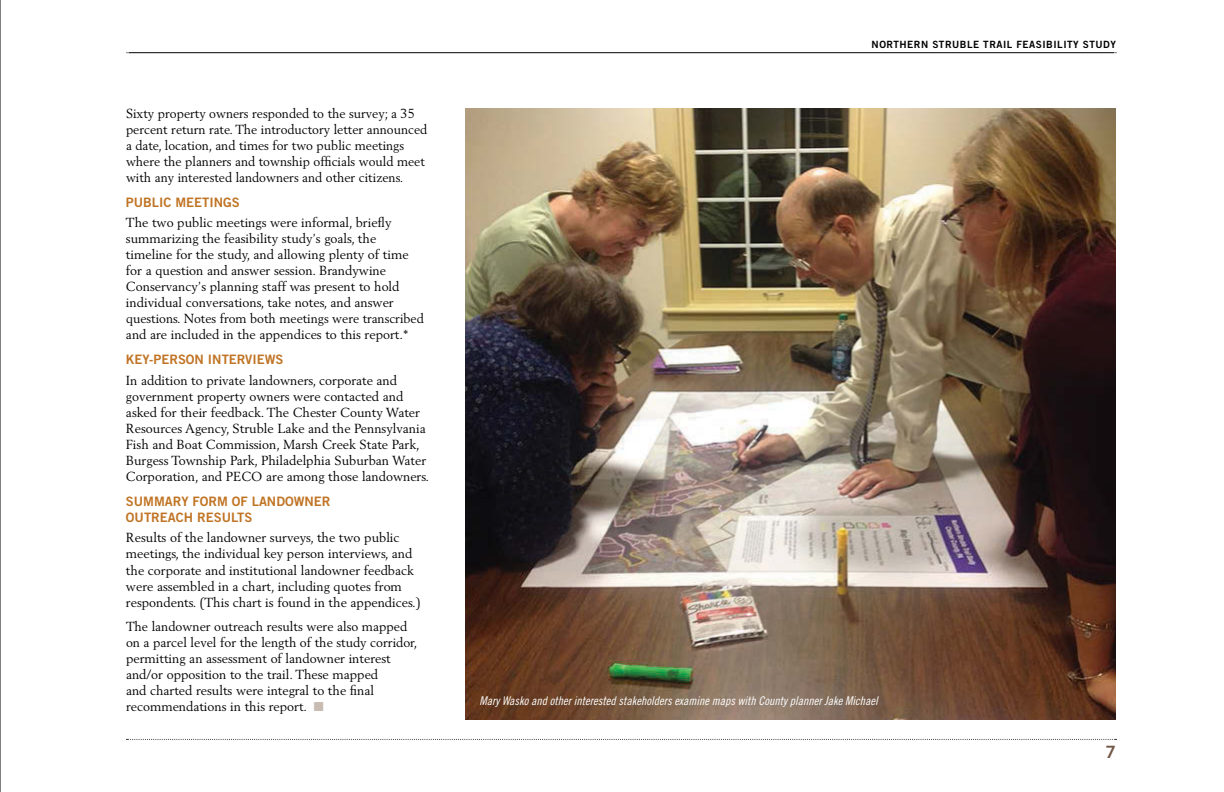
<style>
.page{position:relative;width:1224px;height:792px;background:#fff}
.page>*{position:absolute;margin:0;border:0;box-sizing:border-box;transform-origin:0 0}
.t1{font:17px "Trade Gothic Bold Two";color:#735745}
.t2{font:13px/16px "Berling";color:#000}
.t3{font:13px/16px "Trade Gothic Bold Two";color:#c07424}
.t4{font:12px "Trade Gothic Cond Eighteen Obl";color:#fff}
.t5{font:10px "Trade Gothic Bold Two";letter-spacing:.05em;color:#000}
.s1{color:#c8bbb1}
</style>
<div class="page">
<hr style="left:129px;top:52px;width:985px;height:1px;background:#000">
<svg style="left:126px;top:739px;width:991px;height:1px"></svg>
<hr style="left:0;top:0;width:1px;height:792px;background:#000">
<img style="left:466px;top:108px;width:650px;height:612px">
<p class="t2" style="left:126px;top:105px;width:303px">Sixty property owners responded to the survey; a 35 percent return rate. The introductory letter announced a date, location, and times for two public meetings where the planners and township officials would meet with any interested landowners and other citizens.</p>
<p class="t3" style="left:126px;top:194px;width:115px">PUBLIC MEETINGS</p>
<p class="t2" style="left:126px;top:215px;width:299px">The two public meetings were informal, briefly summarizing the feasibility study’s goals, the timeline for the study, and allowing plenty of time for a question and answer session. Brandywine Conservancy’s planning staff was present to hold individual conversations, take notes, and answer questions. Notes from both meetings were transcribed and are included in the appendices to this report.*</p>
<p class="t3" style="left:126px;top:352px;width:159px">KEY-PERSON INTERVIEWS</p>
<p class="t2" style="left:126px;top:372px;width:305px">In addition to private landowners, corporate and government property owners were contacted and asked for their feedback. The Chester County Water Resources Agency, Struble Lake and the Pennsylvania Fish and Boat Commission, Marsh Creek State Park, Burgess Township Park, Philadelphia Suburban Water Corporation, and PECO are among those landowners.</p>
<p class="t3" style="left:126px;top:493px;width:206px">SUMMARY FORM OF LANDOWNER<br>OUTREACH RESULTS</p>
<p class="t2" style="left:126px;top:530px;width:296px">Results of the landowner surveys, the two public meetings, the individual key person interviews, and the corporate and institutional landowner feedback were assembled in a chart, including quotes from respondents. (This chart is found in the appendices.)</p>
<p class="t2" style="left:126px;top:619px;width:293px">The landowner outreach results were also mapped on a parcel level for the length of the study corridor, permitting an assessment of landowner interest and/or opposition to the trail. These mapped<br>and charted results were integral to the final recommendations in this report. <span class="s1">■</span></p>
<p class="t5" style="left:872px;top:38px;width:246px">NORTHERN STRUBLE TRAIL FEASIBILITY STUDY</p>
<p class="t4" style="left:480px;top:694px;width:400px">Mary Wasko and other interested stakeholders examine maps with County planner Jake Michael</p>
<h1 class="t1" style="left:1106px;top:741px;width:12px">7</h1>
</div>
